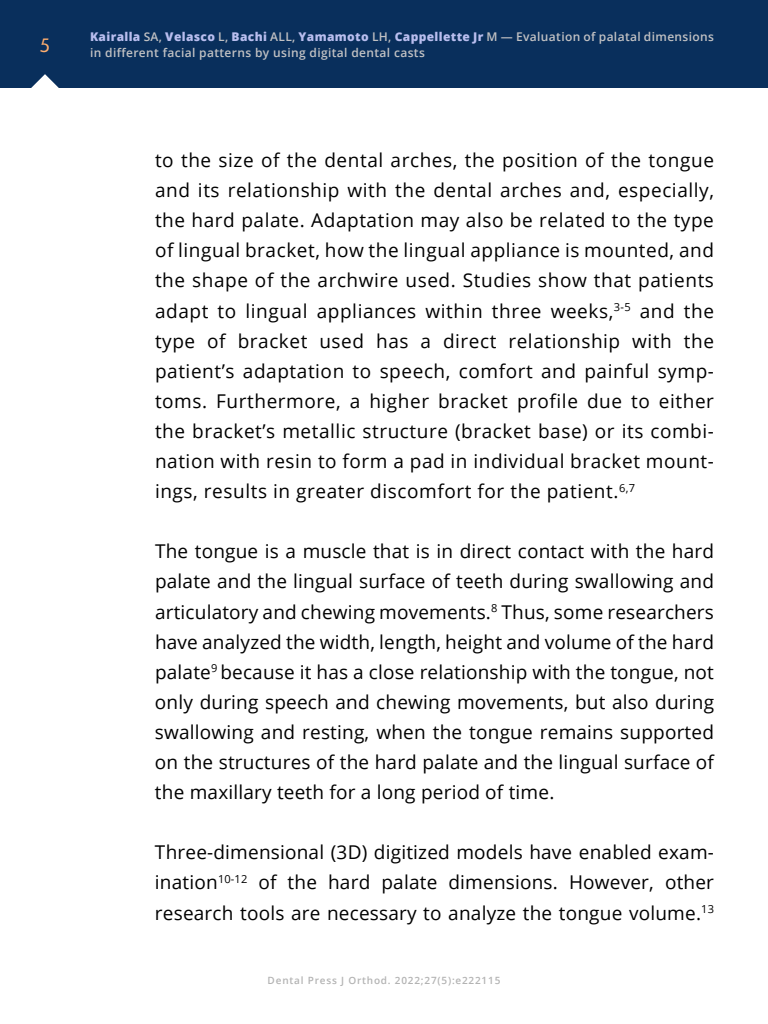
<style>
.page{position:relative;width:768px;height:1024px;background:#fff}
.page>*{position:absolute;margin:0;border:0;box-sizing:border-box;transform-origin:0 0}
.t1{font:19px/30.1px "Open Sans";letter-spacing:.01em;color:#000;text-align:justify}
.t2{font:500 18px "Semplicita Pro";color:#ffae6f}
.t3{font:600 12px "Open Sans";letter-spacing:.03em;color:#c1c1c3}
.t4{font:600 10px "Open Sans";letter-spacing:.08em;color:#b3b3b3}
.s1{font-weight:800;color:#b9beef}
</style>
<div class="page">
<div style="left:0;top:0;width:768px;height:88px;background:#092f5c"></div>
<svg style="left:31px;top:74px;width:28px;height:14px"></svg>
<p class="t2" style="left:40px;top:33px;width:12px">5</p>
<p class="t3" style="left:90px;top:29px;width:626px"><span class="s1">Kairalla</span> SA, <span class="s1">Velasco</span> L, <span class="s1">Bachi</span> ALL, <span class="s1">Yamamoto</span> LH, <span class="s1">Cappellette Jr</span> M — Evaluation of palatal dimensions</p>
<p class="t3" style="left:90px;top:45px;width:336px">in different facial patterns by using digital dental casts</p>
<p class="t1" style="left:155px;top:145px;width:561px">to the size of the dental arches, the position of the tongue and its relationship with the dental arches and, especially, the hard palate. Adaptation may also be related to the type of lingual bracket, how the lingual appliance is mounted, and the shape of the archwire used. Studies show that patients adapt to lingual appliances within three weeks,<sup>3-5</sup> and the type of bracket used has a direct relationship with the patient’s adaptation to speech, comfort and painful symp&shy;toms. Furthermore, a higher bracket profile due to either the bracket’s metallic structure (bracket base) or its combi&shy;nation with resin to form a pad in individual bracket mount&shy;ings, results in greater discomfort for the patient.<sup>6,7</sup></p>
<p class="t1" style="left:155px;top:536px;width:561px">The tongue is a muscle that is in direct contact with the hard palate and the lingual surface of teeth during swallowing and articulatory and chewing movements.<sup>8</sup> Thus, some researchers have analyzed the width, length, height and volume of the hard palate<sup>9</sup> because it has a close relationship with the tongue, not only during speech and chewing movements, but also during swallowing and resting, when the tongue remains supported on the structures of the hard palate and the lingual surface of the maxillary teeth for a long period of time.</p>
<p class="t1" style="left:155px;top:837px;width:561px">Three-dimensional (3D) digitized models have enabled exam&shy;ination<sup>10-12</sup> of the hard palate dimensions. However, other research tools are necessary to analyze the tongue volume.<sup>13</sup></p>
<p class="t4" style="left:268px;top:974px;width:234px">Dental Press J Orthod. 2022;27(5):e222115</p>
</div>
